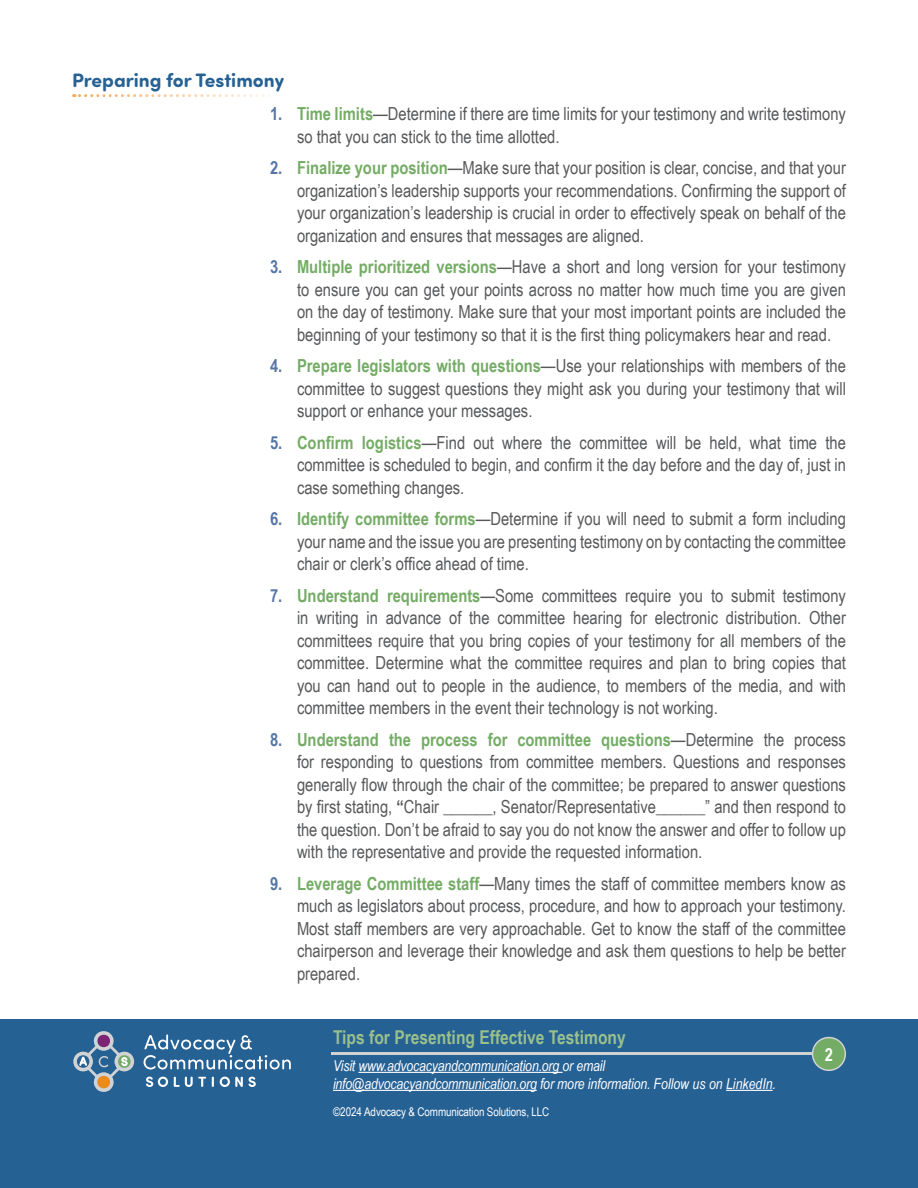
<style>
.page{position:relative;width:918px;height:1188px;background:#fff}
.page>*{position:absolute;margin:0;border:0;box-sizing:border-box;transform-origin:0 0}
.subheadbold{font:700 19.5px "Sofia Pro Soft";color:#266194}
.t1{font:700 19.05px "Arial Narrow";color:#99c08c}
.t2{font:18px/22.5px "Arial Narrow";color:#57585a;text-align:justify}
.t3{font:700 18px "Arial Narrow";color:#fff}
.t4{font:italic 15px/18px "Arial Narrow";letter-spacing:-.01em;color:#fff}
.t5{font:12px "Arial Narrow";letter-spacing:-.01em;color:#fff}
.s1{font-weight:700;color:#5575a3}
.s2{font-weight:700;color:#74ac65}
.s3{font-weight:700}
.s4{font-size:13.5px;color:#266194}
</style>
<div class="page">
<div style="left:0;top:1020px;width:918px;height:168px;background:#266194"></div>
<hr style="left:331px;top:1052px;width:492px;height:3px;background:#d1d2d4">
<div style="left:813px;top:1038px;width:32px;height:32px;background:#74ac65;border-radius:50%"></div>
<div style="left:812px;top:1037px;width:34px;height:34px;border:2px solid #d1d2d4;border-radius:50%"></div>
<svg style="left:144px;top:1034px;width:147px;height:36px"></svg>
<svg style="left:146px;top:1077px;width:22px;height:10px"></svg>
<svg style="left:174px;top:1077px;width:32px;height:10px"></svg>
<svg style="left:212px;top:1077px;width:2px;height:10px"></svg>
<svg style="left:220px;top:1077px;width:36px;height:10px"></svg>
<svg style="left:73px;top:1031px;width:61px;height:61px"></svg>
<hr style="left:358px;top:1072px;width:205px;height:1px;background:#fff">
<hr style="left:333px;top:1090px;width:204px;height:1px;background:#fff">
<hr style="left:726px;top:1090px;width:47px;height:1px;background:#fff">
<svg style="left:74px;top:94px;width:196px;height:3px"></svg>
<p class="subheadbold" style="left:72px;top:66px;width:214px">Preparing for Testimony</p>
<p class="t2" style="left:297px;top:102px;width:550px;text-indent:-27px"><span class="s1">1.</span> <span class="s2">Time limits</span>—Determine if there are time limits for your testimony and write testimony so that you can stick to the time allotted.</p>
<p class="t2" style="left:297px;top:156px;width:550px;text-indent:-27px"><span class="s1">2.</span> <span class="s2">Finalize your position</span>—Make sure that your position is clear, concise, and that your organization’s leadership supports your recommendations. Confirming the support of your organization’s leadership is crucial in order to effectively speak on behalf of the organization and ensures that messages are aligned.</p>
<p class="t2" style="left:297px;top:255px;width:550px;text-indent:-27px"><span class="s1">3.</span> <span class="s2">Multiple prioritized versions</span>—Have a short and long version for your testimony to ensure you can get your points across no matter how much time you are given on the day of testimony. Make sure that your most important points are included the beginning of your testimony so that it is the first thing policymakers hear and read.</p>
<p class="t2" style="left:297px;top:354px;width:550px;text-indent:-27px"><span class="s1">4.</span> <span class="s2">Prepare legislators with questions</span>—Use your relationships with members of the committee to suggest questions they might ask you during your testimony that will support or enhance your messages.</p>
<p class="t2" style="left:297px;top:430px;width:550px;text-indent:-27px"><span class="s1">5.</span> <span class="s2">Confirm logistics</span>—Find out where the committee will be held, what time the committee is scheduled to begin, and confirm it the day before and the day of, just in case something changes.</p>
<p class="t2" style="left:297px;top:507px;width:550px;text-indent:-27px"><span class="s1">6.</span> <span class="s2">Identify committee forms</span>—Determine if you will need to submit a form including your name and the issue you are presenting testimony on by contacting the committee chair or clerk’s office ahead of time.</p>
<p class="t2" style="left:297px;top:583px;width:551px;text-indent:-27px"><span class="s1">7.</span> <span class="s2">Understand requirements</span>—Some committees require you to submit testimony in writing in advance of the committee hearing for electronic distribution. Other committees require that you bring copies of your testimony for all members of the committee. Determine what the committee requires and plan to bring copies that you can hand out to people in the audience, to members of the media, and with committee members in the event their technology is not working.</p>
<p class="t2" style="left:297px;top:727px;width:551px;text-indent:-27px"><span class="s1">8.</span> <span class="s2">Understand the process for committee questions</span>—Determine the process for responding to questions from committee members. Questions and responses generally flow through the chair of the committee; be prepared to answer questions by first stating, <span class="s3">“</span>Chair ______, Senator/Representative______” and then respond to the question. Don’t be afraid to say you do not know the answer and offer to follow up with the representative and provide the requested information.</p>
<p class="t2" style="left:297px;top:871px;width:550px;text-indent:-27px"><span class="s1">9.</span> <span class="s2">Leverage Committee staff</span>—Many times the staff of committee members know as much as legislators about process, procedure, and how to approach your testimony.<br>Most staff members are very approachable. Get to know the staff of the committee chairperson and leverage their knowledge and ask them questions to help be better prepared.</p>
<p class="t1" style="left:333px;top:1023px;width:294px">Tips for Presenting Effective Testimony</p>
<p class="t4" style="left:333px;top:1056px;width:445px">Visit www.advocacyandcommunication.org or email info@advocacyandcommunication.org for more information. Follow us on LinkedIn.</p>
<p class="t5" style="left:333px;top:1103px;width:221px">©2024 Advocacy &amp; Communication Solutions, LLC<span class="s4">.</span></p>
<p class="t3" style="left:825px;top:1041px;width:10px">2</p>
</div>
